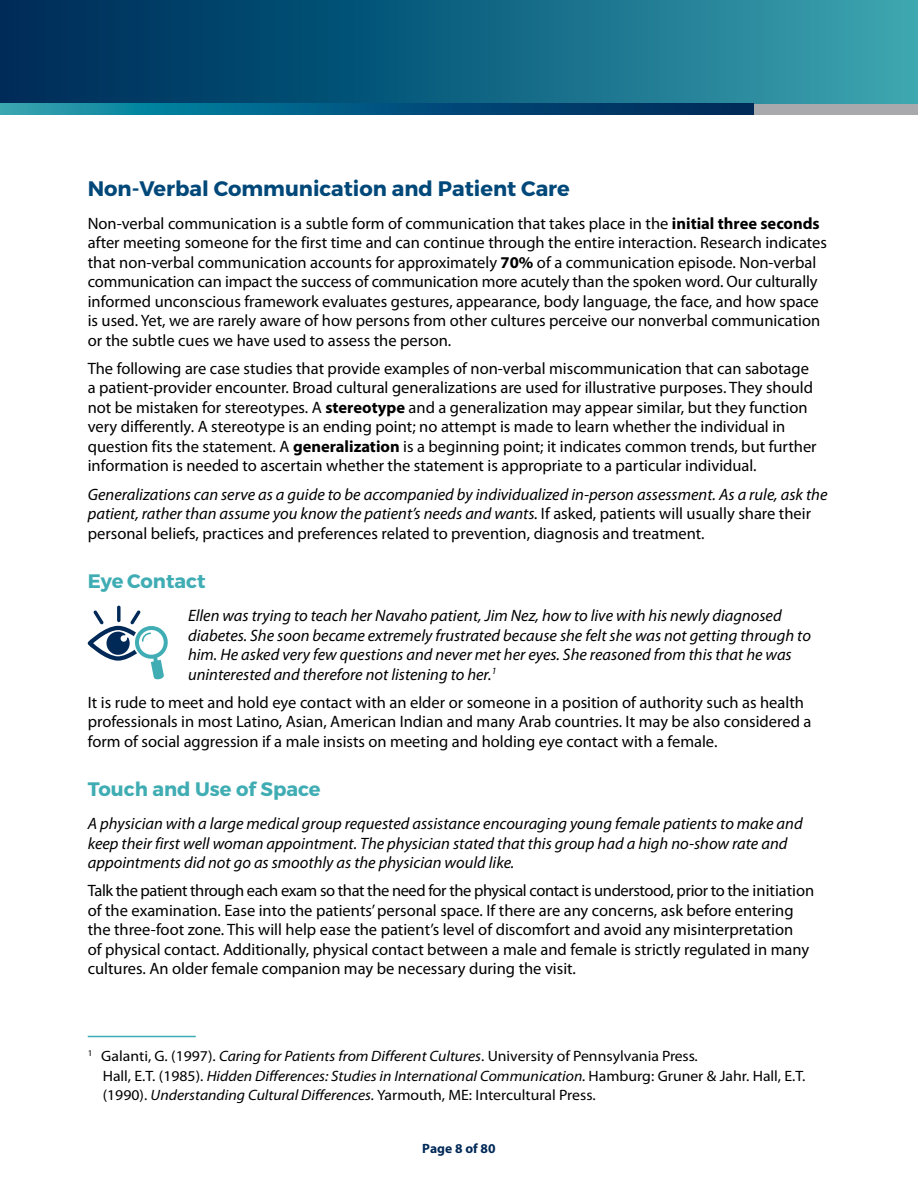
<style>
.page{position:relative;width:918px;height:1188px;background:#fff}
.page>*{position:absolute;margin:0;border:0;box-sizing:border-box;transform-origin:0 0}
.t1{font:700 21px "Montserrat";color:#004879}
.t2{font:700 19.5px "Montserrat";color:#3fadb3}
.t3{font:16.5px/19.5px "Myriad Pro";color:#000}
.t4{font:italic 16.5px/19.5px "Myriad Pro";color:#000}
.t5{font:15px/19.5px "Myriad Pro";color:#000;scale:1.05 1}
.t6{font:700 13.5px "Myriad Pro";letter-spacing:.01em;color:#002957}
.s1{font-weight:700}
.s2{font-style:normal}
.s3{font-style:italic}
</style>
<div class="page">
<div style="left:0;top:0;width:918px;height:108px;background:linear-gradient(to right,#002656,#37a3af)"></div>
<svg style="left:0;top:104px;width:754px;height:11px;background:#065c82"></svg>
<div style="left:754px;top:104px;width:164px;height:11px;background:#a7a9ac"></div>
<svg style="left:117px;top:606px;width:4px;height:16px"></svg>
<svg style="left:88px;top:610px;width:80px;height:69px"></svg>
<hr style="left:88px;top:1036px;width:108px;height:1px;background:#3fadb3">
<h3 class="t1" style="left:88px;top:175px;width:484px">Non-Verbal Communication and Patient Care</h3>
<p class="t3" style="left:88px;top:213px;width:741px">Non-verbal communication is a subtle form of communication that takes place in the <span class="s1">initial three seconds </span>after meeting someone for the first time and can continue through the entire interaction. Research indicates that non-verbal communication accounts for approximately <span class="s1">70%</span> of a communication episode. Non-verbal communication can impact the success of communication more acutely than the spoken word. Our culturally informed unconscious framework evaluates gestures, appearance, body language, the face, and how space is used. Yet, we are rarely aware of how persons from other cultures perceive our nonverbal communication or the subtle cues we have used to assess the person.</p>
<p class="t3" style="left:88px;top:358px;width:730px">The following are case studies that provide examples of non-verbal miscommunication that can sabotage a patient-provider encounter. Broad cultural generalizations are used for illustrative purposes. They should not be mistaken for stereotypes. A <span class="s1">stereotype</span> and a generalization may appear similar, but they function very differently. A stereotype is an ending point; no attempt is made to learn whether the individual in question fits the statement. A <span class="s1">generalization</span> is a beginning point; it indicates common trends, but further information is needed to ascertain whether the statement is appropriate to a particular individual.</p>
<p class="t4" style="left:88px;top:484px;width:741px">Generalizations can serve as a guide to be accompanied by individualized in-person assessment. As a rule, ask the patient, rather than assume you know the patient’s needs and wants. <span class="s2">If asked, patients will usually share their personal beliefs, practices and preferences related to prevention, diagnosis and treatment.</span></p>
<p class="t2" style="left:88px;top:569px;width:119px">Eye Contact</p>
<p class="t4" style="left:188px;top:606px;width:624px">Ellen was trying to teach her Navaho patient, Jim Nez, how to live with his newly diagnosed diabetes. She soon became extremely frustrated because she felt she was not getting through to him. He asked very few questions and never met her eyes. She reasoned from this that he was uninterested and therefore not listening to her.<sup>1</sup></p>
<p class="t3" style="left:88px;top:692px;width:725px">It is rude to meet and hold eye contact with an elder or someone in a position of authority such as health professionals in most Latino, Asian, American Indian and many Arab countries. It may be also considered a form of social aggression if a male insists on meeting and holding eye contact with a female.</p>
<p class="t2" style="left:88px;top:777px;width:234px">Touch and Use of Space</p>
<p class="t4" style="left:88px;top:814px;width:717px">A physician with a large medical group requested assistance encouraging young female patients to make and keep their first well woman appointment. The physician stated that this group had a high no-show rate and appointments did not go as smoothly as the physician would like.</p>
<p class="t3" style="left:88px;top:881px;width:728px">Talk the patient through each exam so that the need for the physical contact is understood, prior to the initiation of the examination. Ease into the patients’ personal space. If there are any concerns, ask before entering the three-foot zone. This will help ease the patient’s level of discomfort and avoid any misinterpretation<br>of physical contact. Additionally, physical contact between a male and female is strictly regulated in many cultures. An older female companion may be necessary during the visit.</p>
<p class="t5" style="left:103px;top:1046px;width:671px;text-indent:-15px"><sup>1</sup> Galanti, G. (1997). <span class="s3">Caring for Patients from Different Cultures</span>. University of Pennsylvania Press.<br>Hall, E.T. (1985). <span class="s3">Hidden Differences: Studies in International Communication.</span> Hamburg: Gruner &amp; Jahr. Hall, E.T. (1990). <span class="s3">Understanding Cultural Differences.</span> Yarmouth, ME: Intercultural Press.</p>
<p class="t6" style="left:422px;top:1140px;width:75px">Page 8 of 80</p>
</div>
